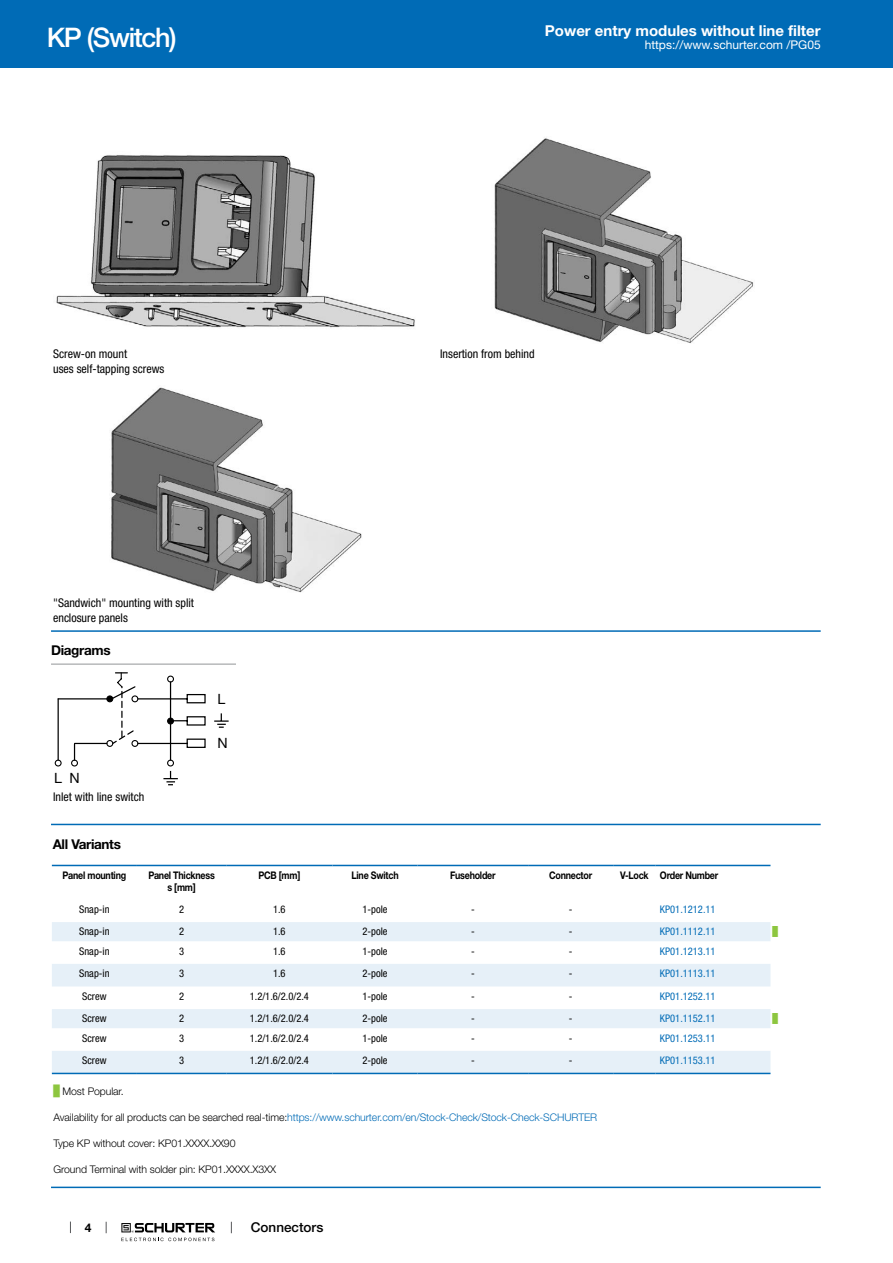
<style>
.page{position:relative;width:893px;height:1263px;background:#fff}
.page>*{position:absolute;margin:0;border:0;box-sizing:border-box;transform-origin:0 0}
.t1{font:500 27px "Helvetica Neue LT";letter-spacing:-.05em;color:#fff}
.t2{font:700 15px "Helvetica Neue LT";color:#fff}
.t3{font:14.25px "Helvetica Neue LT";color:#000}
.t4{font:700 13.5px "Helvetica Neue LT";letter-spacing:-.025em;color:#000}
.t5{font:500 13.5px "Helvetica Neue LT";color:#000}
.t6{font:condensed 12px/14.4px "Helvetica Neue LT";color:#000}
.t7{font:12px "Helvetica Neue LT";color:#fff}
.t8{font:700 12px "Helvetica Neue LT";color:#000}
.t9{font:condensed 10.5px "Helvetica Neue LT";color:#000}
.t10{font:300 10.5px "Helvetica Neue LT";letter-spacing:-.01em;color:#006bb6}
.t11{font:condensed 10.5px "Helvetica Neue LT";color:#006bb6}
.t12{font:300 10.5px "Helvetica Neue LT";letter-spacing:-.01em;color:#000}
.t13{font:700 10.5px/12.6px "Helvetica Neue LT";letter-spacing:-.025em;color:#000;text-align:center;scale:.85 1}
.t14{font:9px "Arial Unicode MS";color:#8dc63f}
.s1{font-family:"Arial Unicode MS";font-weight:400;color:#8dc63f}
.s2{color:#000}
</style>
<div class="page">
<svg style="left:70px;top:1221px;width:1px;height:12px"></svg>
<svg style="left:121px;top:1223px;width:94px;height:18px"></svg>
<div style="left:0;top:0;width:893px;height:68px;background:#006bb6"></div>
<img style="left:56px;top:155px;width:359px;height:173px">
<img style="left:494px;top:138px;width:260px;height:205px">
<img style="left:111px;top:387px;width:251px;height:206px">
<hr style="left:51px;top:630px;width:770px;height:2px;background:#006bb6">
<hr style="left:51px;top:664px;width:185px;height:1px;background:#939598">
<div style="left:55px;top:760px;width:7px;height:6px;border:1px solid #000;border-radius:50%"></div>
<svg style="left:214px;top:713px;width:15px;height:15px"></svg>
<svg style="left:57px;top:672px;width:149px;height:113px"></svg>
<hr style="left:51px;top:824px;width:770px;height:1px;background:#006bb6">
<svg style="left:52px;top:866px;width:718px;height:209px"></svg>
<svg style="left:52px;top:922px;width:718px;height:151px;fill:#e6f0f8"></svg>
<hr style="left:52px;top:865px;width:85px;height:1px;background:#006bb6">
<hr style="left:137px;top:865px;width:89px;height:1px;background:#006bb6">
<hr style="left:226px;top:865px;width:107px;height:1px;background:#006bb6">
<hr style="left:333px;top:865px;width:85px;height:1px;background:#006bb6">
<hr style="left:418px;top:865px;width:110px;height:1px;background:#006bb6">
<hr style="left:528px;top:865px;width:85px;height:1px;background:#006bb6">
<hr style="left:613px;top:865px;width:43px;height:1px;background:#006bb6">
<hr style="left:656px;top:865px;width:114px;height:1px;background:#006bb6">
<hr style="left:52px;top:1073px;width:85px;height:1px;background:#006bb6">
<hr style="left:137px;top:1073px;width:89px;height:1px;background:#006bb6">
<hr style="left:226px;top:1073px;width:107px;height:1px;background:#006bb6">
<hr style="left:333px;top:1073px;width:85px;height:1px;background:#006bb6">
<hr style="left:418px;top:1073px;width:110px;height:1px;background:#006bb6">
<hr style="left:528px;top:1073px;width:85px;height:1px;background:#006bb6">
<hr style="left:613px;top:1073px;width:43px;height:1px;background:#006bb6">
<hr style="left:656px;top:1073px;width:114px;height:1px;background:#006bb6">
<hr style="left:51px;top:1186px;width:770px;height:2px;background:#006bb6">
<h1 class="t1" style="left:47px;top:21px;width:132px">KP (Switch)</h1>
<h2 class="t2" style="left:545px;top:21px;width:277px">Power entry modules without line filter</h2>
<p class="t7" style="left:645px;top:38px;width:178px">https://www.schurter.com /PG05</p>
<p class="t6" style="left:53px;top:347px;width:113px">Screw-on mount<br>uses self-tapping screws</p>
<p class="t6" style="left:440px;top:347px;width:96px">Insertion from behind</p>
<p class="t6" style="left:53px;top:596px;width:142px">"Sandwich" mounting with split enclosure panels</p>
<p class="t4" style="left:51px;top:642px;width:61px">Diagrams</p>
<h3 class="t3" style="left:54px;top:769px;width:27px">L N</h3>
<h3 class="t3" style="left:217px;top:691px;width:9px">L</h3>
<h3 class="t3" style="left:217px;top:735px;width:12px">N</h3>
<p class="t6" style="left:53px;top:789px;width:93px">Inlet with line switch</p>
<p class="t4" style="left:53px;top:835px;width:70px">All Variants</p>
<p class="t13" style="left:63px;top:868px;width:76px">Panel mounting</p>
<p class="t13" style="left:148px;top:868px;width:80px">Panel Thickness s [mm]</p>
<p class="t13" style="left:258px;top:868px;width:51px">PCB [mm]</p>
<p class="t13" style="left:351px;top:868px;width:57px">Line Switch</p>
<p class="t13" style="left:450px;top:868px;width:55px">Fuseholder</p>
<p class="t13" style="left:549px;top:868px;width:52px">Connector</p>
<p class="t13" style="left:620px;top:868px;width:117px">V-Lock Order Number</p>
<p class="t9" style="left:79px;top:903px;width:32px">Snap-in</p>
<p class="t9" style="left:179px;top:903px;width:7px">2</p>
<p class="t9" style="left:273px;top:903px;width:14px">1.6</p>
<p class="t9" style="left:362px;top:903px;width:27px">1-pole</p>
<p class="t9" style="left:471px;top:903px;width:5px">-</p>
<p class="t9" style="left:569px;top:903px;width:5px">-</p>
<p class="t11" style="left:660px;top:903px;width:57px">KP01.1212.11</p>
<p class="t9" style="left:79px;top:926px;width:32px">Snap-in</p>
<p class="t9" style="left:179px;top:926px;width:7px">2</p>
<p class="t9" style="left:273px;top:926px;width:14px">1.6</p>
<p class="t9" style="left:362px;top:926px;width:27px">2-pole</p>
<p class="t9" style="left:471px;top:926px;width:5px">-</p>
<p class="t9" style="left:569px;top:926px;width:5px">-</p>
<p class="t11" style="left:660px;top:926px;width:57px">KP01.1112.11</p>
<p class="t14" style="left:773px;top:925px;width:7px">█</p>
<p class="t9" style="left:79px;top:945px;width:32px">Snap-in</p>
<p class="t9" style="left:179px;top:945px;width:7px">3</p>
<p class="t9" style="left:273px;top:945px;width:14px">1.6</p>
<p class="t9" style="left:362px;top:945px;width:27px">1-pole</p>
<p class="t9" style="left:471px;top:945px;width:5px">-</p>
<p class="t9" style="left:569px;top:945px;width:5px">-</p>
<p class="t11" style="left:660px;top:945px;width:57px">KP01.1213.11</p>
<p class="t9" style="left:79px;top:967px;width:32px">Snap-in</p>
<p class="t9" style="left:179px;top:967px;width:7px">3</p>
<p class="t9" style="left:273px;top:967px;width:14px">1.6</p>
<p class="t9" style="left:362px;top:967px;width:27px">2-pole</p>
<p class="t9" style="left:471px;top:967px;width:5px">-</p>
<p class="t9" style="left:569px;top:967px;width:5px">-</p>
<p class="t11" style="left:660px;top:967px;width:57px">KP01.1113.11</p>
<p class="t9" style="left:82px;top:990px;width:26px">Screw</p>
<p class="t9" style="left:179px;top:990px;width:7px">2</p>
<p class="t9" style="left:250px;top:990px;width:61px">1.2/1.6/2.0/2.4</p>
<p class="t9" style="left:362px;top:990px;width:27px">1-pole</p>
<p class="t9" style="left:471px;top:990px;width:5px">-</p>
<p class="t9" style="left:569px;top:990px;width:5px">-</p>
<p class="t11" style="left:660px;top:990px;width:57px">KP01.1252.11</p>
<p class="t9" style="left:82px;top:1013px;width:26px">Screw</p>
<p class="t9" style="left:179px;top:1013px;width:7px">2</p>
<p class="t9" style="left:250px;top:1013px;width:61px">1.2/1.6/2.0/2.4</p>
<p class="t9" style="left:362px;top:1013px;width:27px">2-pole</p>
<p class="t9" style="left:471px;top:1013px;width:5px">-</p>
<p class="t9" style="left:569px;top:1013px;width:5px">-</p>
<p class="t11" style="left:660px;top:1013px;width:57px">KP01.1152.11</p>
<p class="t14" style="left:773px;top:1012px;width:7px">█</p>
<p class="t9" style="left:82px;top:1032px;width:26px">Screw</p>
<p class="t9" style="left:179px;top:1032px;width:7px">3</p>
<p class="t9" style="left:250px;top:1032px;width:61px">1.2/1.6/2.0/2.4</p>
<p class="t9" style="left:362px;top:1032px;width:27px">1-pole</p>
<p class="t9" style="left:471px;top:1032px;width:5px">-</p>
<p class="t9" style="left:569px;top:1032px;width:5px">-</p>
<p class="t11" style="left:660px;top:1032px;width:57px">KP01.1253.11</p>
<p class="t9" style="left:82px;top:1054px;width:26px">Screw</p>
<p class="t9" style="left:179px;top:1054px;width:7px">3</p>
<p class="t9" style="left:250px;top:1054px;width:61px">1.2/1.6/2.0/2.4</p>
<p class="t9" style="left:362px;top:1054px;width:27px">2-pole</p>
<p class="t9" style="left:471px;top:1054px;width:5px">-</p>
<p class="t9" style="left:569px;top:1054px;width:5px">-</p>
<p class="t11" style="left:660px;top:1054px;width:57px">KP01.1153.11</p>
<p class="t12" style="left:54px;top:1084px;width:72px"><span class="s1">█</span> Most Popular.</p>
<p class="t10" style="left:54px;top:1110px;width:545px"><span class="s2">Availability for all products can be searched real-time:</span>https://www.schurter.com/en/Stock-Check/Stock-Check-SCHURTER</p>
<p class="t12" style="left:54px;top:1136px;width:183px">Type KP without cover: KP01.XXXX.XX90</p>
<p class="t12" style="left:54px;top:1163px;width:224px">Ground Terminal with solder pin: KP01.XXXX.X3XX</p>
<p class="t8" style="left:85px;top:1220px;width:8px">4</p>
<p class="t5" style="left:251px;top:1219px;width:74px">Connectors</p>
</div>
